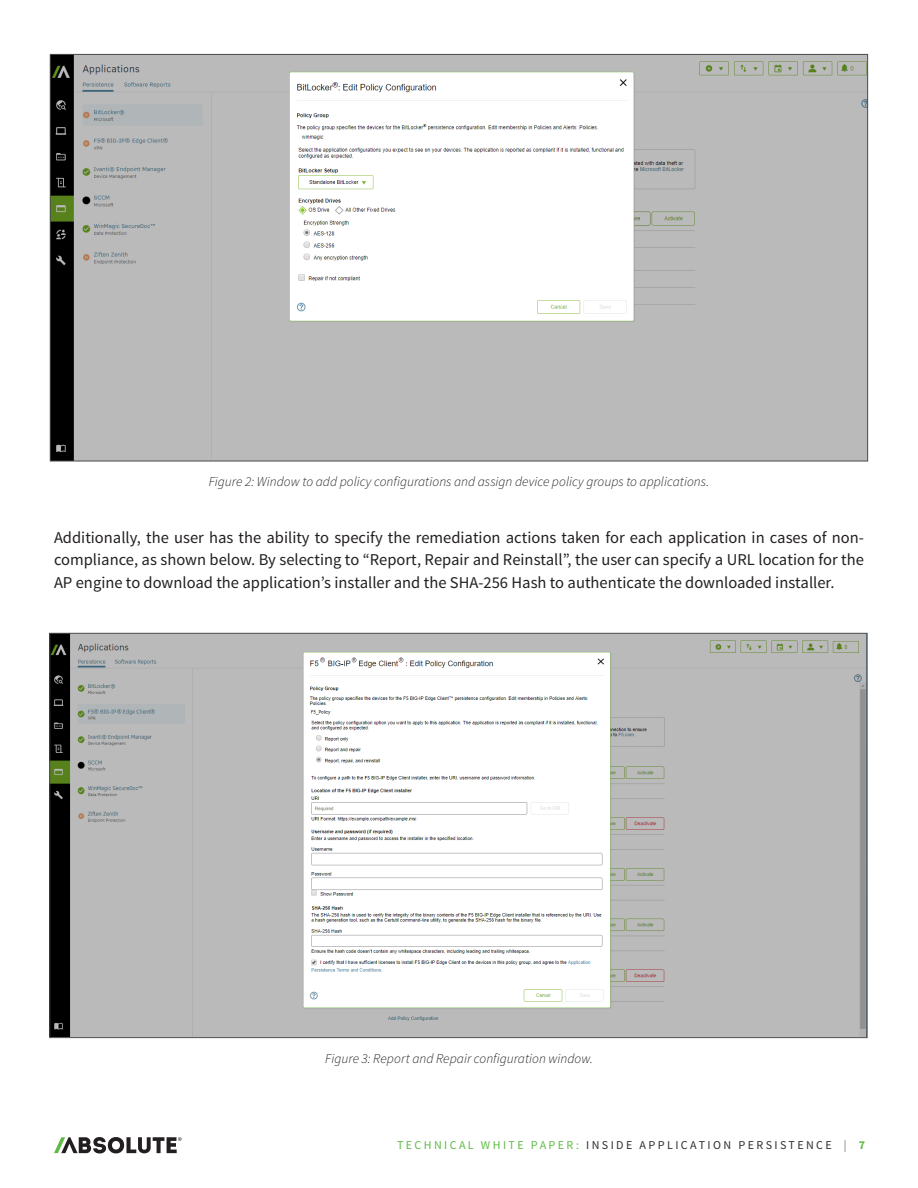
<style>
.page{position:relative;width:918px;height:1188px;background:#fff}
.page>*{position:absolute;margin:0;border:0;box-sizing:border-box;transform-origin:0 0}
.t1{font:16.5px/22.5px "Source Sans Pro";color:#231f20;text-align:justify}
.t2{font:italic 300 13.5px "Source Sans Pro";color:#231f20}
.t3{font:12px "Source Sans Pro";letter-spacing:.2em;color:#312f30}
.s1{color:#60bb46}
.s2{font-weight:300}
.s3{font-weight:700;color:#60bb46}
</style>
<div class="page">
<svg style="left:54px;top:1137px;width:127px;height:17px"></svg>
<img style="left:52px;top:56px;width:814px;height:403px">
<img style="left:51px;top:635px;width:815px;height:401px">
<p class="t2" style="left:209px;top:474px;width:502px">Figure 2: Window to add policy configurations and assign device policy groups to applications.</p>
<p class="t1" style="left:54px;top:526px;width:812px">Additionally, the user has the ability to specify the remediation actions taken for each application in cases of non&shy;compliance, as shown below. By selecting to “Report, Repair and Reinstall”, the user can specify a URL location for the AP engine to download the application’s installer and the SHA-256 Hash to authenticate the downloaded installer.</p>
<p class="t2" style="left:325px;top:1050px;width:269px">Figure 3: Report and Repair configuration window.</p>
<p class="t3" style="left:397px;top:1138px;width:470px"><span class="s1">TECHNICAL WHITE PAPER:</span> INSIDE APPLICATION PERSISTENCE <span class="s2">|</span> <span class="s3">7</span></p>
</div>
